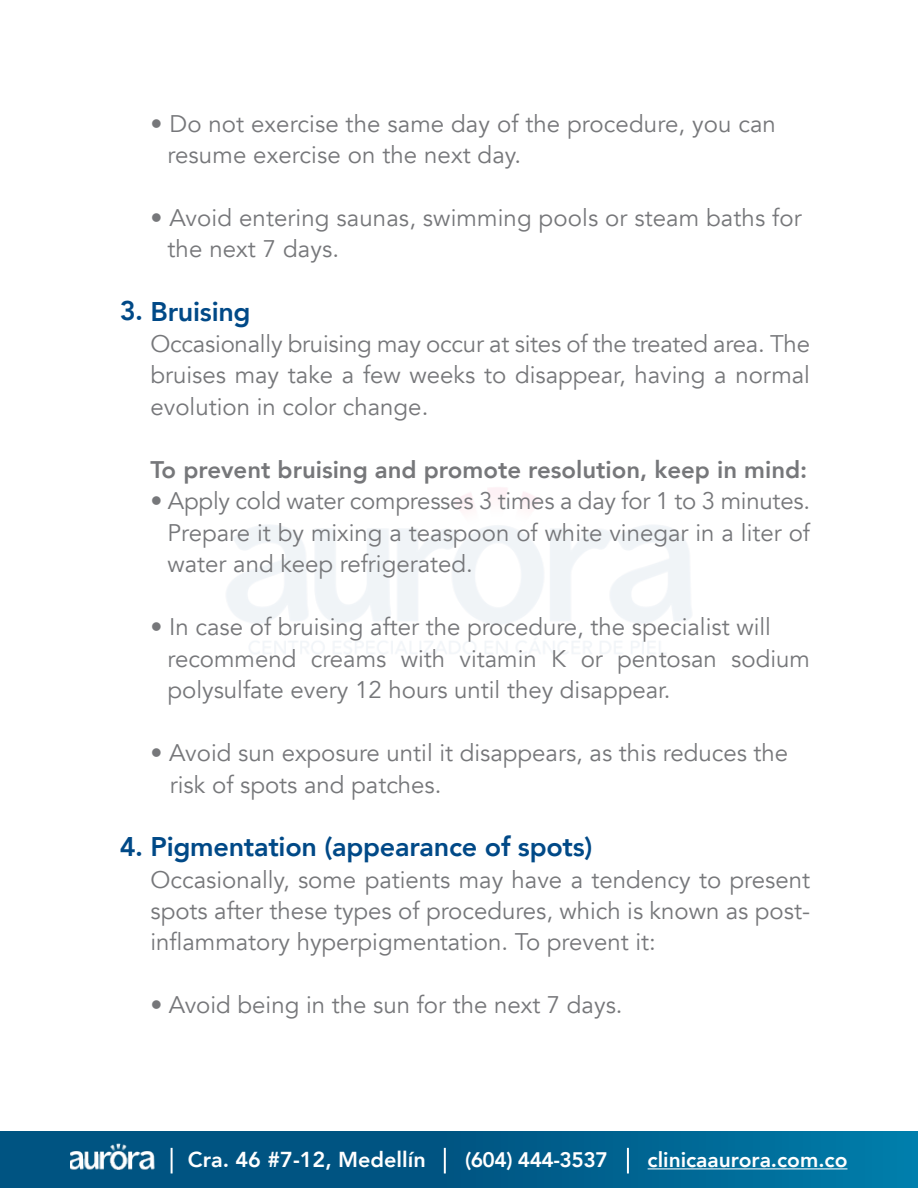
<style>
.page{position:relative;width:918px;height:1188px;background:#fff}
.page>*{position:absolute;margin:0;border:0;box-sizing:border-box;transform-origin:0 0}
.t1{font:800 27px "Avenir";letter-spacing:-.01em;color:#004987}
.t2{font:24px/31.5px "Avenir";color:#76777a}
.t3{font:800 24px "Avenir";color:#76777a}
.t4{font:800 21.6px "Avenir";color:#fff}
.t5{font:800 21px "Avenir";color:#fff}
.t6{font:800 21px "Avenir";letter-spacing:-.025em;color:#fff}
</style>
<div class="page">
<div style="left:0;top:1131px;width:918px;height:57px;background:linear-gradient(to right,#004978,#0275a2)"></div>
<hr style="left:627px;top:1148px;width:2px;height:25px;background:#fff">
<hr style="left:444px;top:1148px;width:2px;height:25px;background:#fff">
<hr style="left:171px;top:1148px;width:2px;height:25px;background:#fff">
<img style="left:71px;top:1143px;width:85px;height:27px">
<hr style="left:648px;top:1168px;width:199px;height:1px;background:#fff">
<p class="t2" style="left:168px;top:108px;width:610px;text-indent:-17px">• Do not exercise the same day of the procedure, you can resume exercise on the next day.</p>
<p class="t2" style="left:168px;top:202px;width:636px;text-indent:-17px">• Avoid entering saunas, swimming pools or steam baths for the next 7 days.</p>
<p class="t1" style="left:120px;top:290px;width:132px">3. Bruising</p>
<p class="t2" style="left:151px;top:328px;width:661px;text-align:justify">Occasionally bruising may occur at sites of the treated area. The bruises may take a few weeks to disappear, having a normal evolution in color change.</p>
<p class="t3" style="left:151px;top:451px;width:658px">To prevent bruising and promote resolution, keep in mind:</p>
<p class="t2" style="left:168px;top:486px;width:644px;text-align:justify;text-indent:-17px">• Apply cold water compresses 3 times a day for 1 to 3 minutes.<br>Prepare it by mixing a teaspoon of white vinegar in a liter of water and keep refrigerated.</p>
<p class="t2" style="left:168px;top:612px;width:644px;text-indent:-17px">• In case of bruising after the procedure, the specialist will recommend creams with vitamin K or pentosan sodium polysulfate every 12 hours until they disappear.</p>
<p class="t2" style="left:170px;top:738px;width:620px;text-indent:-19px">• Avoid sun exposure until it disappears, as this reduces the risk of spots and patches.</p>
<p class="t1" style="left:120px;top:826px;width:474px">4. Pigmentation (appearance of spots)</p>
<p class="t2" style="left:151px;top:864px;width:661px;text-align:justify">Occasionally, some patients may have a tendency to present spots after these types of procedures, which is known as post&shy;inflammatory hyperpigmentation. To prevent it:</p>
<p class="t2" style="left:151px;top:990px;width:474px">• Avoid being in the sun for the next 7 days.</p>
<p class="t4" style="left:188px;top:1143px;width:239px">Cra. 46 #7-12, Medellín</p>
<p class="t6" style="left:465px;top:1144px;width:144px">(604) 444-3537</p>
<p class="t5" style="left:648px;top:1144px;width:201px">clinicaaurora.com.co</p>
</div>
